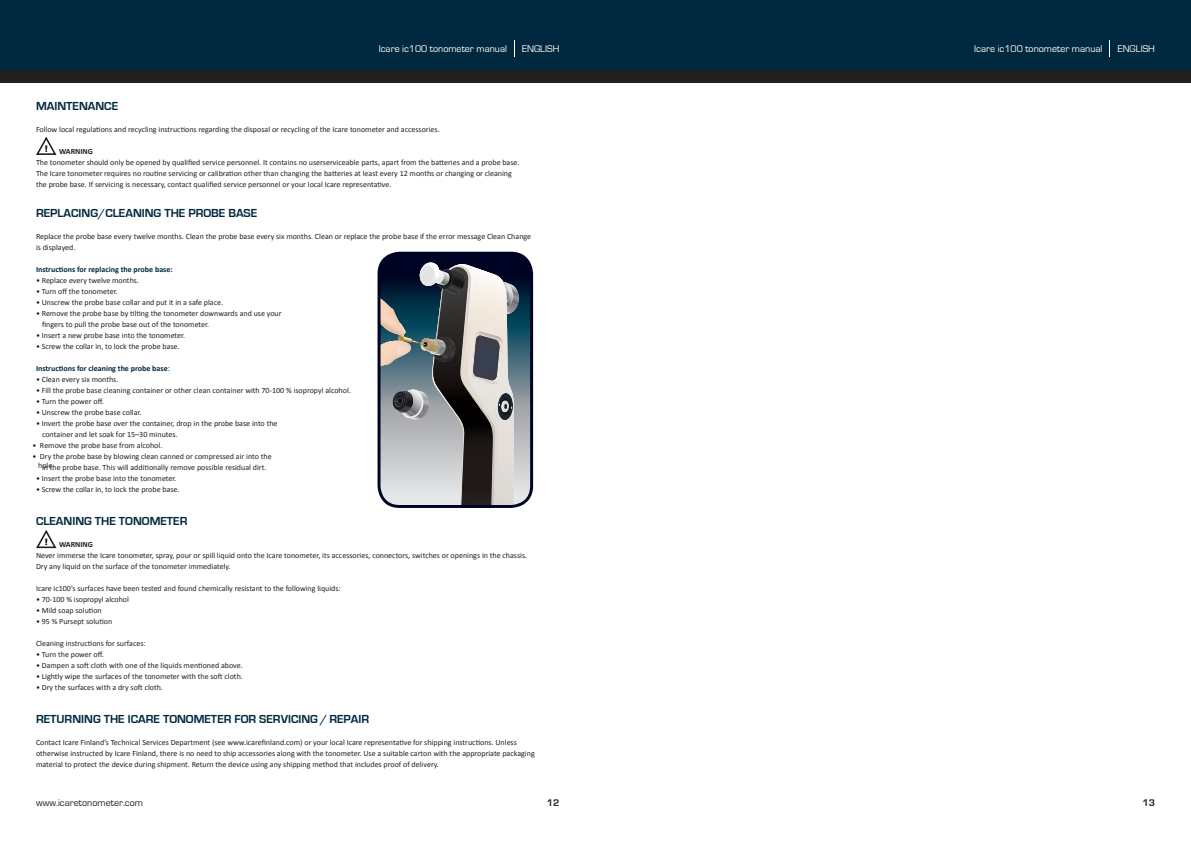
<style>
.page{position:relative;width:1191px;height:842px;background:#fff}
.page>*{position:absolute;margin:0;border:0;box-sizing:border-box;transform-origin:0 0}
.t1{font:700 12px "Eurostile";color:#00283e}
.t2{font:10px "Eurostile";color:#fff}
.t3{font:10px "Eurostile";color:#231f20}
.t4{font:700 10px "Eurostile";color:#231f20}
.t5{font:8px/11px "Calibri";color:#231f20}
.t6{font:700 8px "Calibri";color:#00283e}
.t7{font:700 8px "Calibri";color:#231f20}
.s1{font-weight:400;color:#231f20}
</style>
<div class="page">
<svg style="left:377px;top:252px;width:156px;height:256px;background:#797f84"></svg>
<div style="left:0;top:0;width:1191px;height:71px;background:#00283e"></div>
<div style="left:0;top:71px;width:1191px;height:12px;background:#231f20"></div>
<svg style="left:1109px;top:40px;width:1px;height:16px"></svg>
<svg style="left:514px;top:40px;width:1px;height:16px"></svg>
<svg style="left:36px;top:137px;width:20px;height:18px"></svg>
<svg style="left:36px;top:530px;width:20px;height:18px"></svg>
<p class="t2" style="left:379px;top:43px;width:130px">Icare ic100 tonometer manual</p>
<p class="t2" style="left:522px;top:43px;width:39px">ENGLISH</p>
<p class="t2" style="left:974px;top:43px;width:130px">Icare ic100 tonometer manual</p>
<p class="t2" style="left:1117px;top:43px;width:39px">ENGLISH</p>
<h1 class="t1" style="left:36px;top:100px;width:84px">MAINTENANCE</h1>
<p class="t5" style="left:36px;top:124px;width:405px">Follow local regulations and recycling instructions regarding the disposal or recycling of the Icare tonometer and accessories.</p>
<p class="t7" style="left:59px;top:146px;width:36px">WARNING</p>
<p class="t5" style="left:36px;top:157px;width:485px">The tonometer should only be opened by qualified service personnel. It contains no userserviceable parts, apart from the batteries and a probe base.<br>The Icare tonometer requires no routine servicing or calibration other than changing the batteries at least every 12 months or changing or cleaning the probe base. If servicing is necessary, contact qualified service personnel or your local Icare representative.</p>
<h1 class="t1" style="left:36px;top:206px;width:223px">REPLACING/CLEANING THE PROBE BASE</h1>
<p class="t5" style="left:36px;top:231px;width:497px">Replace the probe base every twelve months. Clean the probe base every six months. Clean or replace the probe base if the error message Clean Change is displayed.</p>
<p class="t6" style="left:36px;top:264px;width:138px">Instructions for replacing the probe base:</p>
<p class="t5" style="left:36px;top:275px;width:104px">• Replace every twelve months.</p>
<p class="t5" style="left:36px;top:286px;width:83px">• Turn off the tonometer.</p>
<p class="t5" style="left:36px;top:297px;width:189px">• Unscrew the probe base collar and put it in a safe place.</p>
<p class="t5" style="left:42px;top:308px;width:241px;text-indent:-6px">• Remove the probe base by tilting the tonometer downwards and use your fingers to pull the probe base out of the tonometer.</p>
<p class="t5" style="left:36px;top:330px;width:151px">• Insert a new probe base into the tonometer.</p>
<p class="t5" style="left:36px;top:341px;width:145px">• Screw the collar in, to lock the probe base.</p>
<p class="t6" style="left:36px;top:363px;width:135px">Instructions for cleaning the probe base<span class="s1">:</span></p>
<p class="t5" style="left:36px;top:374px;width:84px">• Clean every six months.</p>
<p class="t5" style="left:36px;top:385px;width:316px">• Fill the probe base cleaning container or other clean container with 70-100 % isopropyl alcohol.</p>
<p class="t5" style="left:36px;top:396px;width:69px">• Turn the power off.</p>
<p class="t5" style="left:36px;top:407px;width:107px">• Unscrew the probe base collar.</p>
<p class="t5" style="left:42px;top:418px;width:237px;text-indent:-6px">• Invert the probe base over the container, drop in the probe base into the container and let soak for 15–30 minutes.</p>
<p class="t5" style="left:32px;top:440px;width:131px">• Remove the probe base from alcohol.</p>
<p class="t5" style="left:38px;top:451px;width:235px;line-height:9.6px;text-indent:-6px">• Dry the probe base by blowing clean canned or compressed air into the hole</p>
<p class="t5" style="left:42px;top:462px;width:226px">in the probe base. This will additionally remove possible residual dirt.</p>
<p class="t5" style="left:36px;top:473px;width:142px">• Insert the probe base into the tonometer.</p>
<p class="t5" style="left:36px;top:484px;width:145px">• Screw the collar in, to lock the probe base.</p>
<h1 class="t1" style="left:36px;top:514px;width:153px">CLEANING THE TONOMETER</h1>
<p class="t7" style="left:59px;top:539px;width:36px">WARNING</p>
<p class="t5" style="left:36px;top:550px;width:492px">Never immerse the Icare tonometer, spray, pour or spill liquid onto the Icare tonometer, its accessories, connectors, switches or openings in the chassis.<br>Dry any liquid on the surface of the tonometer immediately.</p>
<p class="t5" style="left:36px;top:583px;width:306px">Icare ic100’s surfaces have been tested and found chemically resistant to the following liquids:</p>
<p class="t5" style="left:36px;top:594px;width:94px">• 70-100 % isopropyl alcohol</p>
<p class="t5" style="left:36px;top:605px;width:67px">• Mild soap solution</p>
<p class="t5" style="left:36px;top:616px;width:78px">• 95 % Pursept solution</p>
<p class="t5" style="left:36px;top:638px;width:111px">Cleaning instructions for surfaces:</p>
<p class="t5" style="left:36px;top:649px;width:69px">• Turn the power off.</p>
<p class="t5" style="left:36px;top:660px;width:208px">• Dampen a soft cloth with one of the liquids mentioned above.</p>
<p class="t5" style="left:36px;top:671px;width:208px">• Lightly wipe the surfaces of the tonometer with the soft cloth.</p>
<p class="t5" style="left:36px;top:682px;width:128px">• Dry the surfaces with a dry soft cloth.</p>
<h1 class="t1" style="left:36px;top:712px;width:335px">RETURNING THE ICARE TONOMETER FOR SERVICING / REPAIR</h1>
<p class="t5" style="left:36px;top:737px;width:500px">Contact Icare Finland’s Technical Services Department (see www.icarefinland.com) or your local Icare representative for shipping instructions. Unless otherwise instructed by Icare Finland, there is no need to ship accessories along with the tonometer. Use a suitable carton with the appropriate packaging material to protect the device during shipment. Return the device using any shipping method that includes proof of delivery.</p>
<p class="t3" style="left:36px;top:797px;width:109px">www.icaretonometer.com</p>
<p class="t4" style="left:547px;top:797px;width:14px">12</p>
<p class="t4" style="left:1142px;top:797px;width:14px">13</p>
</div>
